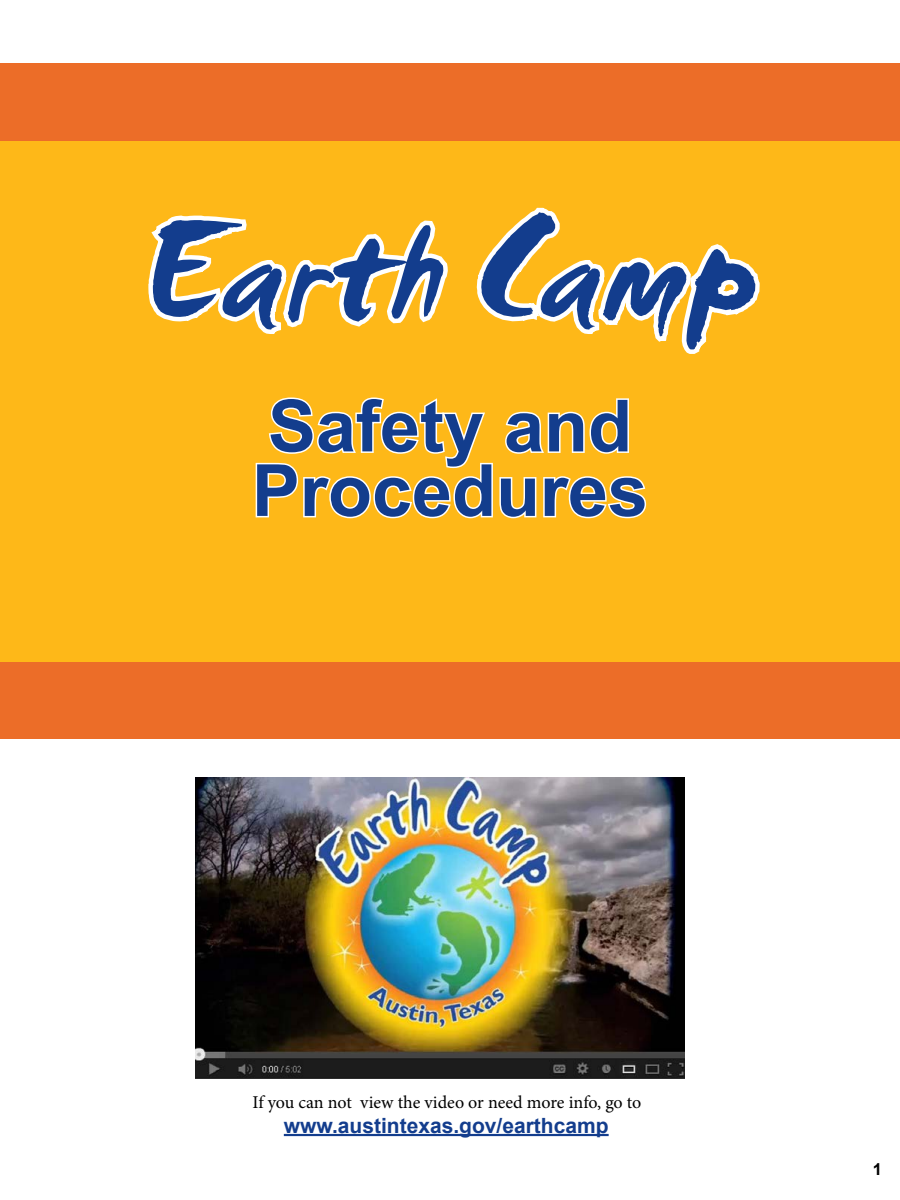
<style>
.page{position:relative;width:900px;height:1200px;background:#fff}
.page>*{position:absolute;margin:0;border:0;box-sizing:border-box;transform-origin:0 0}
.t1{font:150px "Smudger Let Plain";color:#133d8d}
.t2{font:700 72px/64.5px "Arial";color:#133d8d}
.t3{font:700 21px "Arial";color:#133d8d}
.t4{font:18px "Minion Pro";letter-spacing:-.005em;color:#000}
.t5{font:700 16.5px "Arial";color:#000}
</style>
<div class="page">
<img style="left:195px;top:777px;width:490px;height:301px">
<hr style="left:284px;top:1134px;width:325px;height:2px;background:#133d8d">
<div style="left:0;top:63px;width:900px;height:78px;background:#ec6d28"></div>
<div style="left:0;top:662px;width:900px;height:78px;background:#ec6d28"></div>
<div style="left:0;top:141px;width:900px;height:521px;background:#feb818"></div>
<svg style="left:255px;top:397px;width:392px;height:122px"></svg>
<svg style="left:148px;top:215px;width:300px;height:119px"></svg>
<svg style="left:476px;top:207px;width:284px;height:147px"></svg>
<h1 class="t1" style="left:143px;top:182px;width:616px">Earth Camp</h1>
<h2 class="t2" style="left:252px;top:396px;width:398px">Safety and<br>Procedures</h2>
<p class="t4" style="left:253px;top:1090px;width:390px">If you can not view the video or need more info, go to</p>
<p class="t3" style="left:284px;top:1111px;width:326px">www.austintexas.gov/earthcamp</p>
<p class="t5" style="left:873px;top:1158px;width:11px">1</p>
</div>
